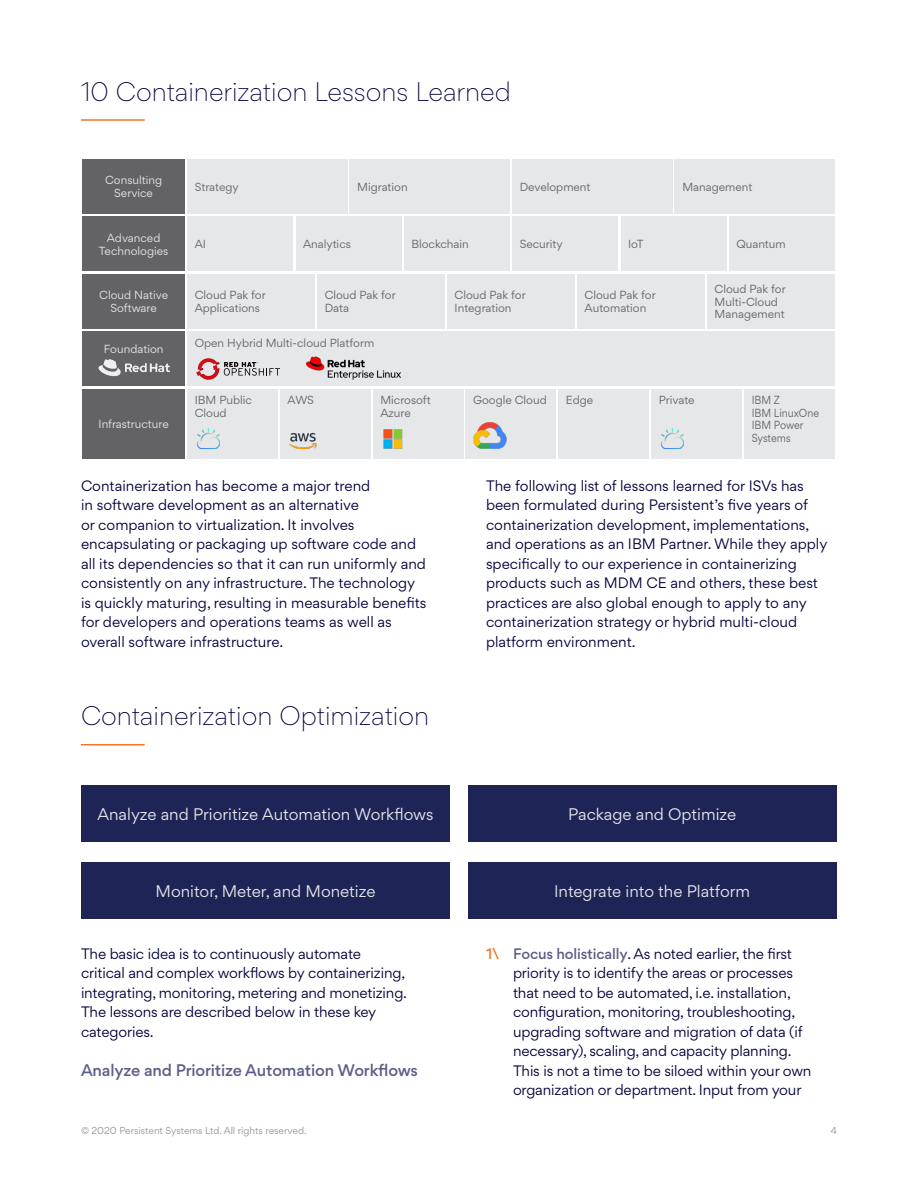
<style>
.page{position:relative;width:918px;height:1188px;background:#fff}
.page>*{position:absolute;margin:0;border:0;box-sizing:border-box;transform-origin:0 0}
.t1{font:300 24px "Gordita";color:#00003b}
.t2{font:15px "Gordita";color:#e6e7e9}
.t3{font:500 15px "Gordita";letter-spacing:-.01em;color:#5c5e88}
.t4{font:13.5px/19.5px "Gordita";letter-spacing:-.005em;color:#00003b}
.t5{font:10.5px/12.6px "Gordita";color:#636366}
.t6{font:10.5px "Gordita";color:#e6e7e9}
.t7{font:10.5px "Gordita";color:#636366;scale:.9 1}
.t8{font:9px "Gordita";color:#939598}
.s1{font-weight:500;color:#f47728}
.s2{font-weight:500;color:#5c5e88}
</style>
<div class="page">
<div style="left:187px;top:159px;width:160px;height:55px;background:#e6e7e9"></div>
<div style="left:350px;top:159px;width:160px;height:55px;background:#e6e7e9"></div>
<div style="left:512px;top:159px;width:160px;height:55px;background:#e6e7e9"></div>
<div style="left:675px;top:159px;width:160px;height:55px;background:#e6e7e9"></div>
<div style="left:187px;top:216px;width:106px;height:55px;background:#e6e7e9"></div>
<div style="left:296px;top:216px;width:106px;height:55px;background:#e6e7e9"></div>
<div style="left:404px;top:216px;width:106px;height:55px;background:#e6e7e9"></div>
<div style="left:512px;top:216px;width:106px;height:55px;background:#e6e7e9"></div>
<div style="left:621px;top:216px;width:105px;height:55px;background:#e6e7e9"></div>
<div style="left:729px;top:216px;width:106px;height:55px;background:#e6e7e9"></div>
<div style="left:187px;top:274px;width:128px;height:55px;background:#e6e7e9"></div>
<div style="left:317px;top:274px;width:128px;height:55px;background:#e6e7e9"></div>
<div style="left:447px;top:274px;width:128px;height:55px;background:#e6e7e9"></div>
<div style="left:577px;top:274px;width:128px;height:55px;background:#e6e7e9"></div>
<div style="left:707px;top:274px;width:128px;height:55px;background:#e6e7e9"></div>
<div style="left:187px;top:331px;width:648px;height:55px;background:#e6e7e9"></div>
<div style="left:187px;top:389px;width:91px;height:69px;background:#e6e7e9"></div>
<div style="left:280px;top:389px;width:90px;height:69px;background:#e6e7e9"></div>
<div style="left:373px;top:389px;width:90px;height:69px;background:#e6e7e9"></div>
<div style="left:466px;top:389px;width:90px;height:69px;background:#e6e7e9"></div>
<div style="left:559px;top:389px;width:90px;height:69px;background:#e6e7e9"></div>
<div style="left:651px;top:389px;width:91px;height:69px;background:#e6e7e9"></div>
<div style="left:744px;top:389px;width:91px;height:69px;background:#e6e7e9"></div>
<div style="left:82px;top:159px;width:103px;height:55px;background:#636366"></div>
<div style="left:82px;top:216px;width:103px;height:55px;background:#636366"></div>
<div style="left:82px;top:274px;width:103px;height:55px;background:#636366"></div>
<div style="left:82px;top:331px;width:103px;height:55px;background:#636366"></div>
<div style="left:82px;top:389px;width:103px;height:69px;background:#636366"></div>
<img style="left:289px;top:432px;width:28px;height:17px">
<img style="left:383px;top:429px;width:20px;height:20px">
<img style="left:473px;top:422px;width:34px;height:27px">
<img style="left:98px;top:359px;width:71px;height:18px">
<img style="left:306px;top:356px;width:94px;height:38px">
<svg style="left:196px;top:358px;width:84px;height:22px"></svg>
<img style="left:197px;top:429px;width:23px;height:20px">
<img style="left:661px;top:429px;width:23px;height:20px">
<div style="left:81px;top:785px;width:369px;height:57px;background:#1f2457"></div>
<div style="left:468px;top:785px;width:368px;height:57px;background:#1f2457"></div>
<div style="left:81px;top:862px;width:369px;height:57px;background:#1f2457"></div>
<div style="left:468px;top:862px;width:368px;height:57px;background:#1f2457"></div>
<hr style="left:81px;top:119px;width:64px;height:2px;background:#f47728">
<hr style="left:81px;top:744px;width:64px;height:2px;background:#f47728">
<p class="t1" style="left:81px;top:74px;width:431px">10 Containerization Lessons Learned</p>
<p class="t6" style="left:105px;top:173px;width:59px">Consulting</p>
<p class="t6" style="left:114px;top:185px;width:40px">Service</p>
<p class="t6" style="left:107px;top:230px;width:55px">Advanced</p>
<p class="t6" style="left:99px;top:243px;width:71px">Technologies</p>
<p class="t6" style="left:99px;top:288px;width:70px">Cloud Native</p>
<p class="t6" style="left:110px;top:300px;width:48px">Software</p>
<p class="t6" style="left:104px;top:341px;width:61px">Foundation</p>
<p class="t6" style="left:99px;top:416px;width:72px">Infrastructure</p>
<p class="t5" style="left:195px;top:180px;width:46px">Strategy</p>
<p class="t5" style="left:357px;top:180px;width:52px">Migration</p>
<p class="t5" style="left:520px;top:180px;width:72px">Development</p>
<p class="t5" style="left:682px;top:180px;width:72px">Management</p>
<p class="t5" style="left:195px;top:238px;width:13px">AI</p>
<p class="t5" style="left:303px;top:238px;width:49px">Analytics</p>
<p class="t5" style="left:411px;top:238px;width:59px">Blockchain</p>
<p class="t5" style="left:520px;top:238px;width:45px">Security</p>
<p class="t5" style="left:628px;top:238px;width:17px">IoT</p>
<p class="t5" style="left:736px;top:238px;width:51px">Quantum</p>
<p class="t5" style="left:195px;top:289px;width:73px">Cloud Pak for</p>
<p class="t5" style="left:195px;top:302px;width:67px">Applications</p>
<p class="t5" style="left:715px;top:283px;width:73px">Cloud Pak for<br>Multi-Cloud</p>
<p class="t5" style="left:715px;top:308px;width:72px">Management</p>
<p class="t5" style="left:325px;top:289px;width:73px">Cloud Pak for</p>
<p class="t5" style="left:325px;top:302px;width:26px">Data</p>
<p class="t5" style="left:455px;top:289px;width:73px">Cloud Pak for</p>
<p class="t5" style="left:455px;top:302px;width:58px">Integration</p>
<p class="t5" style="left:585px;top:289px;width:73px">Cloud Pak for</p>
<p class="t5" style="left:585px;top:302px;width:63px">Automation</p>
<p class="t5" style="left:195px;top:336px;width:181px">Open Hybrid Multi-cloud Platform</p>
<p class="t5" style="left:195px;top:394px;width:59px">IBM Public</p>
<p class="t5" style="left:195px;top:406px;width:34px">Cloud</p>
<p class="t5" style="left:288px;top:394px;width:28px">AWS</p>
<p class="t5" style="left:380px;top:394px;width:52px">Microsoft</p>
<p class="t5" style="left:380px;top:406px;width:32px">Azure</p>
<p class="t5" style="left:473px;top:394px;width:75px">Google Cloud</p>
<p class="t5" style="left:566px;top:394px;width:29px">Edge</p>
<p class="t5" style="left:659px;top:394px;width:37px">Private</p>
<p class="t7" style="left:752px;top:392px;width:33px">IBM Z</p>
<p class="t7" style="left:752px;top:405px;width:76px">IBM LinuxOne</p>
<p class="t7" style="left:752px;top:418px;width:59px">IBM Power</p>
<p class="t7" style="left:752px;top:430px;width:45px">Systems</p>
<p class="t4" style="left:81px;top:475px;width:347px">Containerization has become a major trend<br>in software development as an alternative<br>or companion to virtualization. It involves encapsulating or packaging up software code and all its dependencies so that it can run uniformly and consistently on any infrastructure. The technology is quickly maturing, resulting in measurable benefits for developers and operations teams as well as overall software infrastructure.</p>
<p class="t4" style="left:486px;top:475px;width:343px">The following list of lessons learned for ISVs has been formulated during Persistent’s five years of containerization development, implementations, and operations as an IBM Partner. While they apply specifically to our experience in containerizing products such as MDM CE and others, these best practices are also global enough to apply to any containerization strategy or hybrid multi-cloud platform environment.</p>
<p class="t1" style="left:81px;top:698px;width:350px">Containerization Optimization</p>
<p class="t2" style="left:98px;top:803px;width:337px">Analyze and Prioritize Automation Workflows</p>
<p class="t2" style="left:568px;top:803px;width:169px">Package and Optimize</p>
<p class="t2" style="left:156px;top:880px;width:221px">Monitor, Meter, and Monetize</p>
<p class="t2" style="left:554px;top:880px;width:198px">Integrate into the Platform</p>
<p class="t4" style="left:81px;top:943px;width:328px">The basic idea is to continuously automate critical and complex workflows by containerizing, integrating, monitoring, metering and monetizing.<br>The lessons are described below in these key categories.</p>
<p class="t3" style="left:81px;top:1059px;width:339px">Analyze and Prioritize Automation Workflows</p>
<p class="t4" style="left:513px;top:943px;width:300px;text-indent:-27px"><span class="s1">1\</span> <span class="s2">Focus holistically</span>. As noted earlier, the first priority is to identify the areas or processes that need to be automated, i.e. installation, configuration, monitoring, troubleshooting, upgrading software and migration of data (if necessary), scaling, and capacity planning.<br>This is not a time to be siloed within your own organization or department. Input from your</p>
<p class="t8" style="left:81px;top:1124px;width:227px">© 2020 Persistent Systems Ltd. All rights reserved.</p>
<p class="t8" style="left:831px;top:1124px;width:8px">4</p>
</div>
